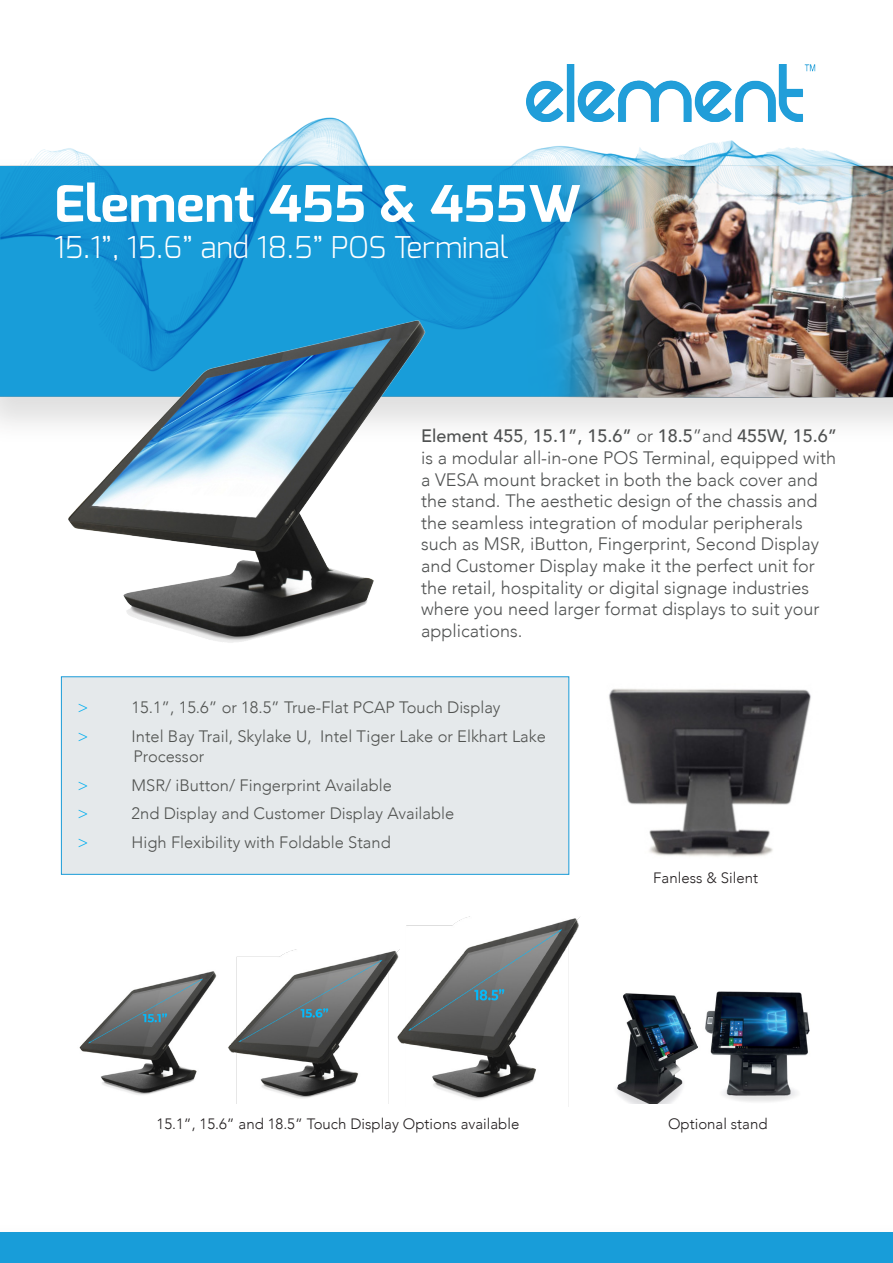
<style>
.page{position:relative;width:893px;height:1263px;background:#fff}
.page>*{position:absolute;margin:0;border:0;box-sizing:border-box;transform-origin:0 0}
.t1{font:700 50.25px "Exo";color:#fff;scale:1.08 1}
.t2{font:300 30px "Exo";color:#fff}
.t3{font:300 18px/21.6px "Avenir";color:#505252}
.t4{font:300 16.5px/19.8px "Avenir";color:#515351}
.t5{font:300 16.5px "Avenir";color:#00aeef}
.t6{font:300 15px "Avenir";color:#231f20}
.s1{font-weight:500}
</style>
<div class="page">
<img style="left:0;top:117px;width:893px;height:1146px">
<div style="left:61px;top:676px;width:508px;height:198px;background:#e5e9eb"></div>
<img style="left:526px;top:64px;width:308px;height:57px">
<img style="left:585px;top:677px;width:245px;height:185px">
<img style="left:604px;top:980px;width:214px;height:123px">
<img style="left:61px;top:286px;width:390px;height:391px">
<img style="left:78px;top:959px;width:148px;height:148px">
<img style="left:394px;top:916px;width:191px;height:191px">
<img style="left:226px;top:950px;width:178px;height:153px">
<p class="t1" style="left:54px;top:171px;width:490px">Element 455 &amp; 455W</p>
<p class="t2" style="left:54px;top:228px;width:456px">15.1”, 15.6” and 18.5” POS Terminal</p>
<p class="t3" style="left:421px;top:425px;width:418px"><span class="s1">Element 455</span>, <span class="s1">15.1”, 15.6”</span> or <span class="s1">18.5</span>”and <span class="s1">455W, 15.6” </span>is a modular all-in-one POS Terminal, equipped with a VESA mount bracket in both the back cover and the stand. The aesthetic design of the chassis and the seamless integration of modular peripherals such as MSR, iButton, Fingerprint, Second Display and Customer Display make it the perfect unit for the retail, hospitality or digital signage industries where you need larger format displays to suit your applications.</p>
<p class="t5" style="left:78px;top:698px;width:12px">&gt;</p>
<p class="t4" style="left:132px;top:697px;width:370px">15.1”, 15.6” or 18.5” True-Flat PCAP Touch Display</p>
<p class="t5" style="left:78px;top:726px;width:12px">&gt;</p>
<p class="t4" style="left:132px;top:726px;width:416px">Intel Bay Trail, Skylake U, Intel Tiger Lake or Elkhart Lake<br>Processor</p>
<p class="t5" style="left:78px;top:775px;width:12px">&gt;</p>
<p class="t4" style="left:132px;top:775px;width:262px">MSR/ iButton/ Fingerprint Available</p>
<p class="t5" style="left:78px;top:804px;width:12px">&gt;</p>
<p class="t4" style="left:132px;top:804px;width:324px">2nd Display and Customer Display Available</p>
<p class="t5" style="left:78px;top:833px;width:12px">&gt;</p>
<p class="t4" style="left:132px;top:832px;width:261px">High Flexibility with Foldable Stand</p>
<p class="t6" style="left:653px;top:869px;width:106px">Fanless &amp; Silent</p>
<p class="t6" style="left:157px;top:1115px;width:364px">15.1”, 15.6” and 18.5” Touch Display Options available</p>
<p class="t6" style="left:668px;top:1115px;width:101px">Optional stand</p>
</div>
